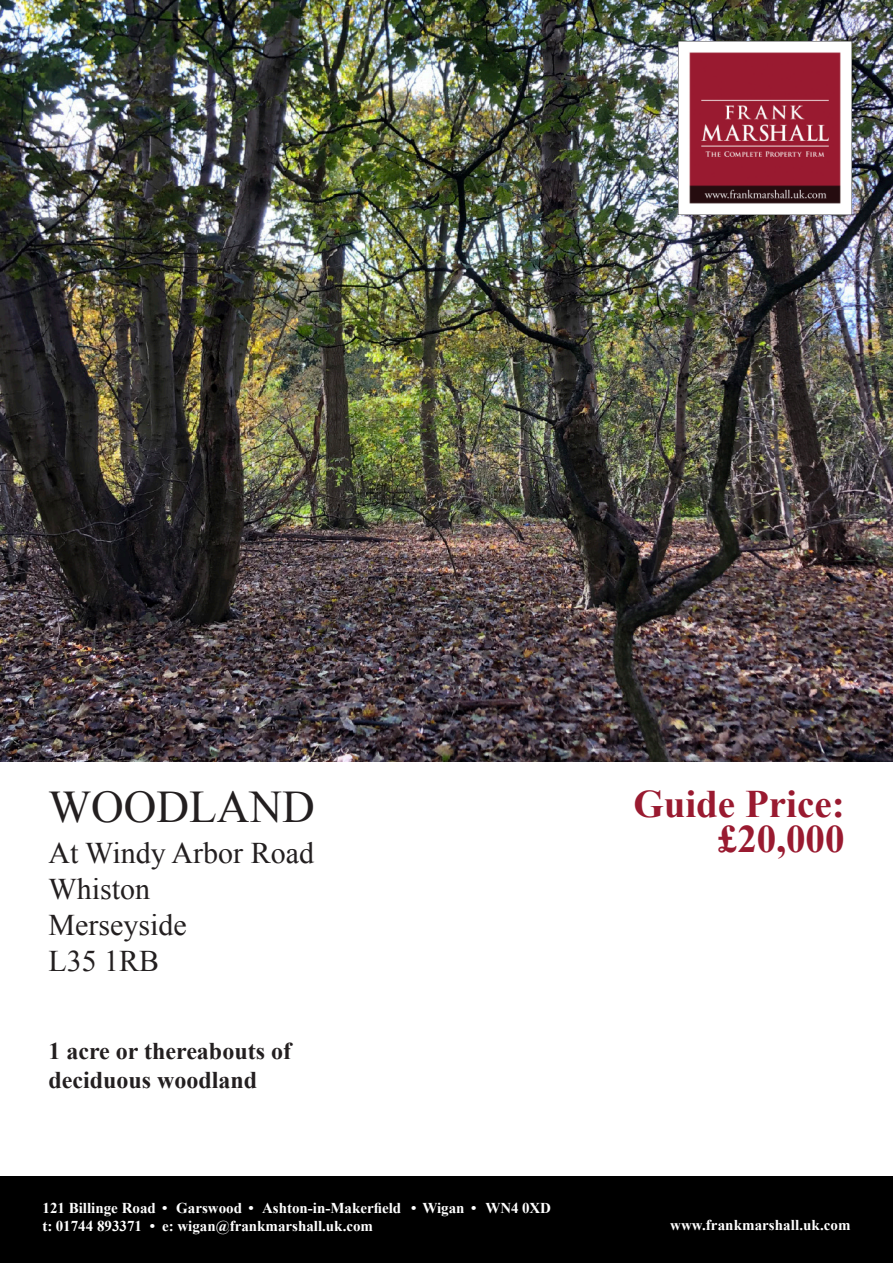
<style>
.page{position:relative;width:893px;height:1263px;background:#fff}
.page>*{position:absolute;margin:0;border:0;box-sizing:border-box;transform-origin:0 0}
.t1{font:45.3px "Times New Roman";color:#231f20}
.t2{font:700 39px/34.5px "Times New Roman";color:#991a30;text-align:right}
.t3{font:30px "Times New Roman";color:#231f20}
.t4{font:700 24px/28.8px "Times New Roman";color:#231f20}
.t5{font:700 15px "Times New Roman";color:#fff}
</style>
<div class="page">
<div style="left:0;top:1177px;width:893px;height:86px;background:#000"></div>
<img style="left:0;top:0;width:893px;height:761px">
<img style="left:678px;top:42px;width:173px;height:173px">
<p class="t1" style="left:48px;top:776px;width:268px">WOODLAND</p>
<p class="t3" style="left:48px;top:833px;width:267px">At Windy Arbor Road</p>
<p class="t3" style="left:48px;top:869px;width:103px">Whiston</p>
<p class="t3" style="left:48px;top:905px;width:140px">Merseyside</p>
<p class="t3" style="left:48px;top:941px;width:112px">L35 1RB</p>
<p class="t4" style="left:48px;top:1036px;width:244px">1 acre or thereabouts of deciduous woodland</p>
<p class="t2" style="left:633px;top:786px;width:213px">Guide Price: £20,000</p>
<p class="t5" style="left:43px;top:1198px;width:510px">121 Billinge Road • Garswood • Ashton-in-Makerfield • Wigan • WN4 0XD</p>
<p class="t5" style="left:43px;top:1216px;width:332px">t: 01744 893371 • e: wigan@frankmarshall.uk.com</p>
<p class="t5" style="left:670px;top:1215px;width:182px">www.frankmarshall.uk.com</p>
</div>
